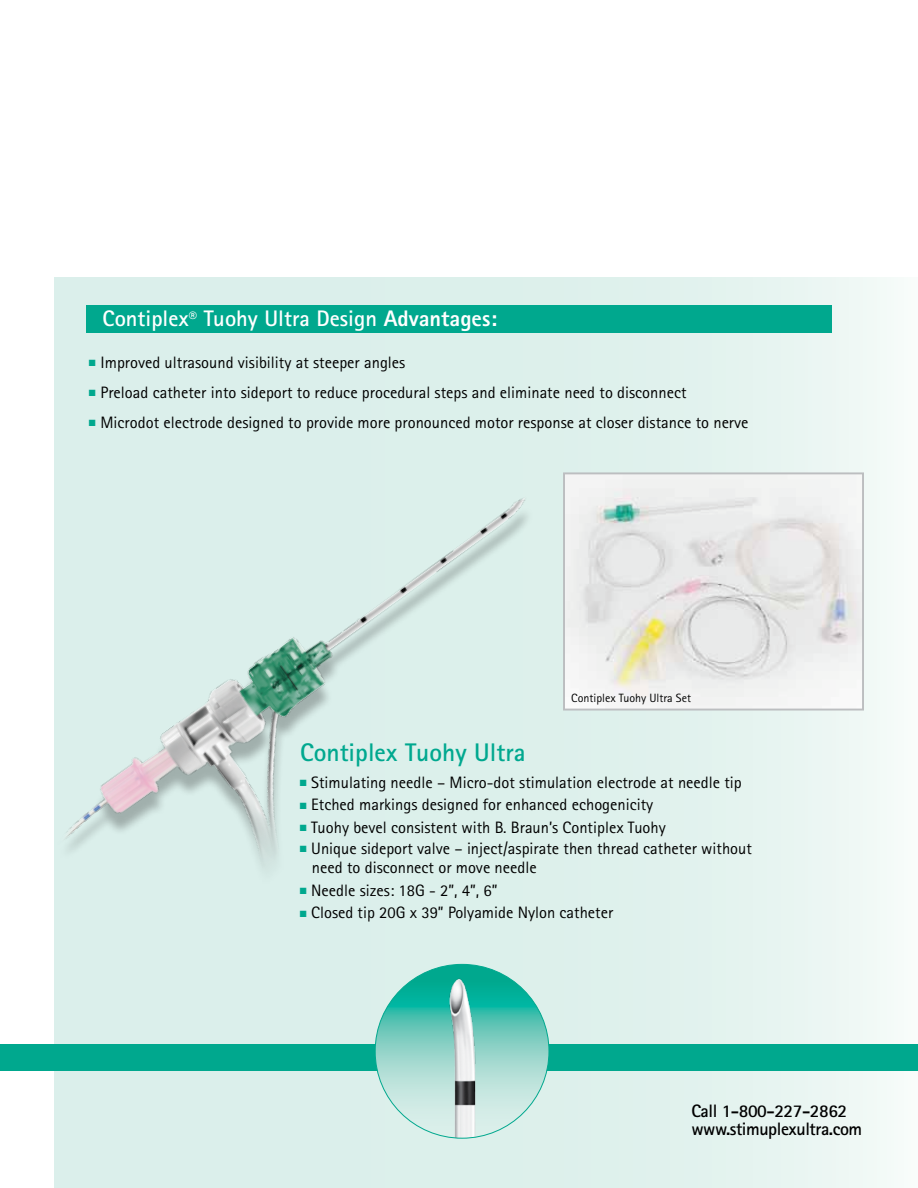
<style>
.page{position:relative;width:918px;height:1188px;background:#fff}
.page>*{position:absolute;margin:0;border:0;box-sizing:border-box;transform-origin:0 0}
.t1{font:700 25.5px "Rotis Sans Serif Std";color:#00a88f}
.t2{font:700 22.5px "Rotis Sans Serif Std";color:#fff}
.t3{font:700 18px/18px "Rotis Sans Serif Std";letter-spacing:-.025em;color:#000}
.t4{font:16.5px/19.5px "Rotis Sans Serif Std";color:#000}
.t5{font:12px "Rotis Sans Serif Std";color:#000}
.s1{font-size:16.5px}
.s2{font-weight:800}
.s3{font-family:"Arial Narrow";font-size:13.5px;color:#00a88e}
</style>
<div class="page">
<div style="left:54px;top:278px;width:864px;height:910px;background:linear-gradient(to right,#d5ede8,#eaf6f2)"></div>
<div style="left:86px;top:305px;width:746px;height:28px;background:#00a88e"></div>
<img style="left:54px;top:464px;width:565px;height:467px">
<div style="left:0;top:1044px;width:918px;height:27px;background:#00a88e"></div>
<svg style="left:375px;top:964px;width:174px;height:174px;background:#81d0c4"></svg>
<img style="left:404px;top:964px;width:111px;height:174px">
<img style="left:566px;top:475px;width:295px;height:233px">
<div style="left:563px;top:472px;width:301px;height:239px;border:2px solid #bcbec0"></div>
<h2 class="t2" style="left:103px;top:304px;width:396px">Contiplex<span class="s1">®</span> Tuohy Ultra Design <span class="s2">Advantages:</span></h2>
<p class="t4" style="left:89px;top:352px;width:318px"><span class="s3">■</span> Improved ultrasound visibility at steeper angles</p>
<p class="t4" style="left:89px;top:382px;width:599px"><span class="s3">■</span> Preload catheter into sideport to reduce procedural steps and eliminate need to disconnect</p>
<p class="t4" style="left:89px;top:412px;width:661px"><span class="s3">■</span> Microdot electrode designed to provide more pronounced motor response at closer distance to nerve</p>
<p class="t5" style="left:571px;top:691px;width:121px">Contiplex Tuohy Ultra Set</p>
<h1 class="t1" style="left:300px;top:736px;width:227px">Contiplex Tuohy Ultra</h1>
<p class="t4" style="left:300px;top:772px;width:443px"><span class="s3">■</span> Stimulating needle – Micro-dot stimulation electrode at needle tip</p>
<p class="t4" style="left:300px;top:795px;width:355px"><span class="s3">■</span> Etched markings designed for enhanced echogenicity</p>
<p class="t4" style="left:300px;top:817px;width:367px"><span class="s3">■</span> Tuohy bevel consistent with B. Braun’s Contiplex Tuohy</p>
<p class="t4" style="left:312px;top:838px;width:441px;text-indent:-12px"><span class="s3">■</span> Unique sideport valve – inject/aspirate then thread catheter without need to disconnect or move needle</p>
<p class="t4" style="left:300px;top:880px;width:199px"><span class="s3">■</span> Needle sizes: 18G - 2”, 4”, 6”</p>
<p class="t4" style="left:300px;top:903px;width:315px"><span class="s3">■</span> Closed tip 20G x 39” Polyamide Nylon catheter</p>
<p class="t3" style="left:691px;top:1102px;width:172px">Call 1-800-227-2862 www.stimuplexultra.com</p>
</div>
